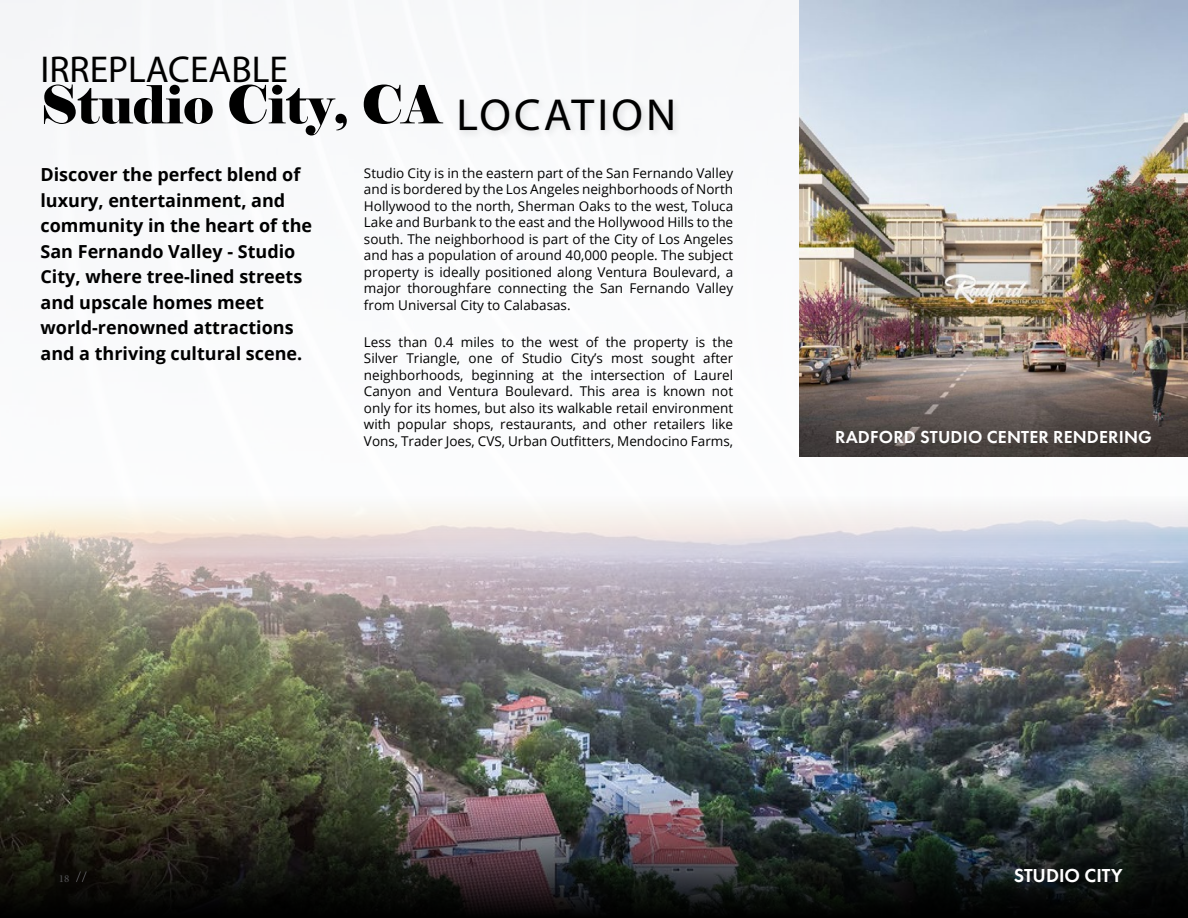
<style>
.page{position:relative;width:1188px;height:918px;background:#fff}
.page>*{position:absolute;margin:0;border:0;box-sizing:border-box;transform-origin:0 0}
.t1{font:52.5px "Elephant";color:#000}
.t2{font:45px "Myriad Pro";letter-spacing:.07em;color:#000}
.t3{font:37.5px "Myriad Pro";color:#000}
.t4{font:600 19.5px "Futura PT";color:#fff}
.t5{font:700 18px/25.5px "Open Sans";color:#000}
.t6{font:600 18px "Futura PT";letter-spacing:.01em;color:#fff}
.t7{font:15px "Adobe Arabic";color:#4d4d4f}
.t8{font:13.5px/16.5px "Open Sans";color:#000;text-align:justify}
</style>
<div class="page">
<img style="left:0;top:0;width:1188px;height:457px">
<img style="left:0;top:504px;width:1188px;height:281px">
<img style="left:799px;top:0;width:389px;height:456px">
<img style="left:0;top:785px;width:1188px;height:133px">
<div style="left:455px;top:95px;width:227px;height:45px;background:#f8f8fa"></div>
<div style="left:460px;top:99px;width:212px;height:32px;background:#000;opacity:.07"></div>
<svg style="left:75px;top:870px;width:12px;height:13px"></svg>
<h3 class="t3" style="left:40px;top:46px;width:249px">IRREPLACEABLE</h3>
<h1 class="t1" style="left:40px;top:72px;width:403px">Studio City, CA</h1>
<h2 class="t2" style="left:456px;top:87px;width:221px">LOCATION</h2>
<h3 class="t5" style="left:40px;top:162px;width:273px">Discover the perfect blend of luxury, entertainment, and community in the heart of the<br>San Fernando Valley - Studio<br>City, where tree-lined streets and upscale homes meet world-renowned attractions and a thriving cultural scene.</h3>
<p class="t8" style="left:364px;top:164px;width:371px">Studio City is in the eastern part of the San Fernando Valley and is bordered by the Los Angeles neighborhoods of North Hollywood to the north, Sherman Oaks to the west, Toluca Lake and Burbank to the east and the Hollywood Hills to the south. The neighborhood is part of the City of Los Angeles and has a population of around 40,000 people. The subject property is ideally positioned along Ventura Boulevard, a major thoroughfare connecting the San Fernando Valley from Universal City to Calabasas.</p>
<p class="t8" style="left:364px;top:333px;width:371px">Less than 0.4 miles to the west of the property is the Silver Triangle, one of Studio City’s most sought after neighborhoods, beginning at the intersection of Laurel Canyon and Ventura Boulevard. This area is known not only for its homes, but also its walkable retail environment with popular shops, restaurants, and other retailers like Vons, Trader Joes, CVS, Urban Outfitters, Mendocino Farms,</p>
<h3 class="t6" style="left:835px;top:426px;width:318px">RADFORD STUDIO CENTER RENDERING</h3>
<p class="t7" style="left:59px;top:868px;width:12px">18</p>
<h3 class="t4" style="left:1014px;top:863px;width:110px">STUDIO CITY</h3>
</div>
